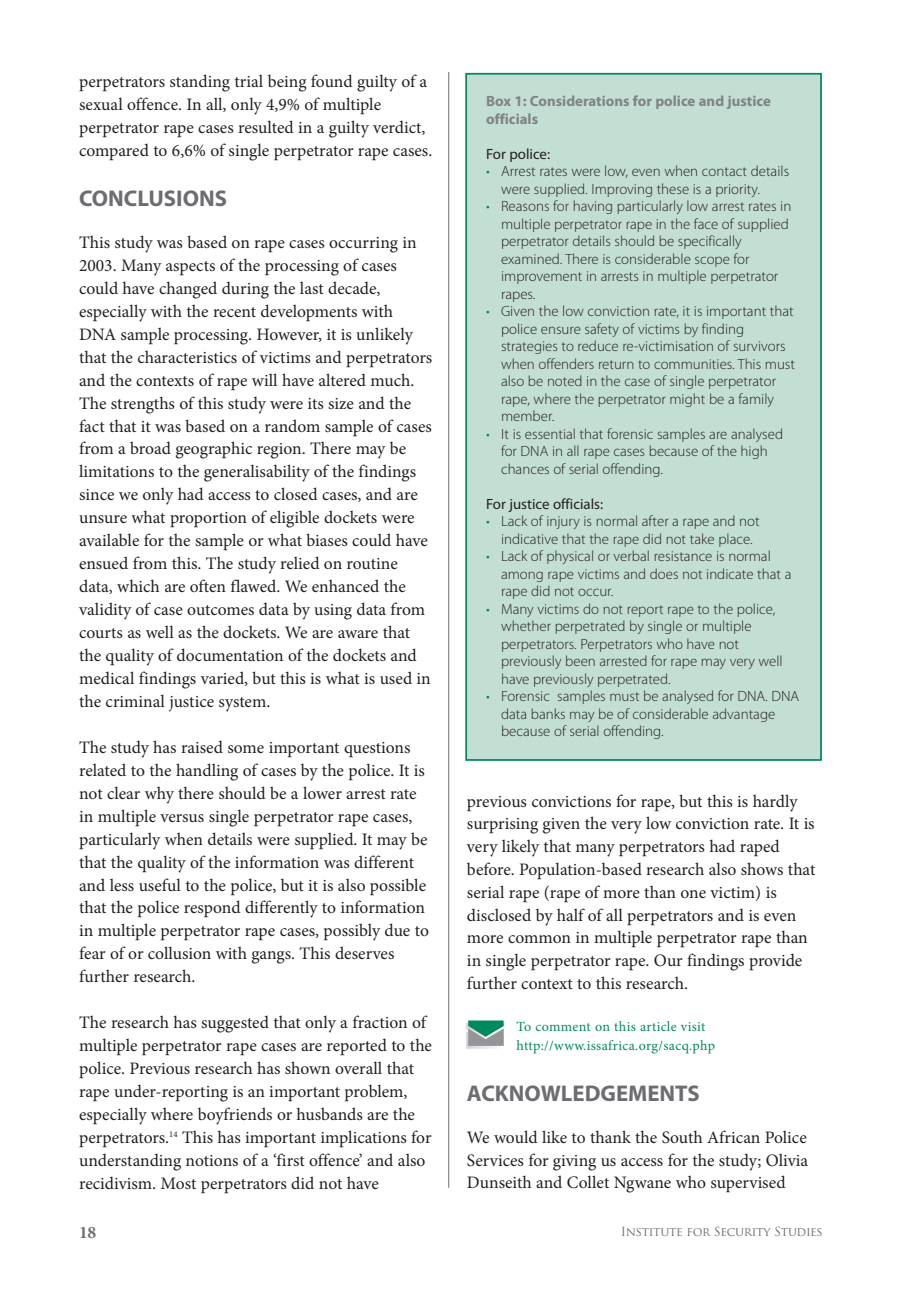
<style>
.page{position:relative;width:899px;height:1291px;background:#fff}
.page>*{position:absolute;margin:0;border:0;box-sizing:border-box;transform-origin:0 0}
.t1{font:700 22.75px "Myriad Pro";color:#6c6d70}
.t2{font:17.5px/22.9px "Minion Pro";color:#231f20}
.t3{font:700 17.5px "Minion Pro";color:#6c6d70}
.t4{font:300 14.88px/17.5px "Myriad Pro";color:#231f20}
.t5{font:700 14.88px/17.5px "Myriad Pro";color:#808285}
.t6{font:14.88px "Myriad Pro";color:#231f20}
.t7{font:14px/19.2px "Minion Pro";letter-spacing:.02em;color:#008a5e}
.t8{font:12.25px "Trajan Pro";letter-spacing:-.03em;color:#6c6d70}
.s1{color:#008a5e}
</style>
<div class="page">
<svg style="left:448px;top:72px;width:374px;height:1116px"></svg>
<p class="t2" style="left:79px;top:70px;width:355px">perpetrators standing trial being found guilty of a sexual offence. In all, only 4,9% of multiple perpetrator rape cases resulted in a guilty verdict, compared to 6,6% of single perpetrator rape cases.</p>
<h1 class="t1" style="left:79px;top:183px;width:149px">CONCLUSIONS</h1>
<p class="t2" style="left:79px;top:231px;width:355px">This study was based on rape cases occurring in 2003. Many aspects of the processing of cases could have changed during the last decade, especially with the recent developments with DNA sample processing. However, it is unlikely that the characteristics of victims and perpetrators and the contexts of rape will have altered much.<br>The strengths of this study were its size and the fact that it was based on a random sample of cases from a broad geographic region. There may be limitations to the generalisability of the findings since we only had access to closed cases, and are unsure what proportion of eligible dockets were available for the sample or what biases could have ensued from this. The study relied on routine data, which are often flawed. We enhanced the validity of case outcomes data by using data from courts as well as the dockets. We are aware that the quality of documentation of the dockets and medical findings varied, but this is what is used in the criminal justice system.</p>
<p class="t2" style="left:79px;top:736px;width:351px">The study has raised some important questions related to the handling of cases by the police. It is not clear why there should be a lower arrest rate in multiple versus single perpetrator rape cases, particularly when details were supplied. It may be that the quality of the information was different and less useful to the police, but it is also possible that the police respond differently to information in multiple perpetrator rape cases, possibly due to fear of or collusion with gangs. This deserves further research.</p>
<p class="t2" style="left:79px;top:1011px;width:354px">The research has suggested that only a fraction of multiple perpetrator rape cases are reported to the police. Previous research has shown overall that rape under-reporting is an important problem, especially where boyfriends or husbands are the perpetrators.<sup>14</sup> This has important implications for understanding notions of a ‘first offence’ and also recidivism. Most perpetrators did not have</p>
<p class="t5" style="left:486px;top:92px;width:286px">Box 1: Considerations for police and justice officials</p>
<p class="t6" style="left:486px;top:144px;width:66px">For police:</p>
<p class="t4" style="left:501px;top:163px;width:290px;text-indent:-15px"><span class="s1">•</span> Arrest rates were low, even when contact details were supplied. Improving these is a priority.</p>
<p class="t4" style="left:501px;top:198px;width:292px;text-indent:-15px"><span class="s1">•</span> Reasons for having particularly low arrest rates in multiple perpetrator rape in the face of supplied perpetrator details should be specifically examined. There is considerable scope for improvement in arrests in multiple perpetrator rapes.</p>
<p class="t4" style="left:501px;top:302px;width:296px;text-indent:-15px"><span class="s1">•</span> Given the low conviction rate, it is important that police ensure safety of victims by finding strategies to reduce re-victimisation of survivors when offenders return to communities. This must also be noted in the case of single perpetrator rape, where the perpetrator might be a family member.</p>
<p class="t4" style="left:501px;top:425px;width:283px;text-indent:-15px"><span class="s1">•</span> It is essential that forensic samples are analysed for DNA in all rape cases because of the high chances of serial offending.</p>
<p class="t6" style="left:486px;top:494px;width:119px">For justice officials:</p>
<p class="t4" style="left:486px;top:513px;width:275px;text-align:center"><span class="s1">•</span> Lack of injury is normal after a rape and not indicative that the rape did not take place.</p>
<p class="t4" style="left:501px;top:548px;width:292px;text-indent:-15px"><span class="s1">•</span> Lack of physical or verbal resistance is normal among rape victims and does not indicate that a rape did not occur.</p>
<p class="t4" style="left:501px;top:600px;width:283px;text-indent:-15px"><span class="s1">•</span> Many victims do not report rape to the police, whether perpetrated by single or multiple perpetrators. Perpetrators who have not previously been arrested for rape may very well have previously perpetrated.</p>
<p class="t4" style="left:501px;top:687px;width:300px;text-indent:-15px"><span class="s1">•</span> Forensic samples must be analysed for DNA. DNA data banks may be of considerable advantage because of serial offending.</p>
<p class="t2" style="left:467px;top:790px;width:350px">previous convictions for rape, but this is hardly surprising given the very low conviction rate. It is very likely that many perpetrators had raped before. Population-based research also shows that serial rape (rape of more than one victim) is disclosed by half of all perpetrators and is even more common in multiple perpetrator rape than in single perpetrator rape. Our findings provide further context to this research.</p>
<p class="t7" style="left:516px;top:1016px;width:200px">To comment on this article visit http://www.issafrica.org/sacq.php</p>
<h1 class="t1" style="left:467px;top:1078px;width:234px">ACKNOWLEDGEMENTS</h1>
<p class="t2" style="left:467px;top:1126px;width:343px;text-align:justify">We would like to thank the South African Police Services for giving us access for the study; Olivia Dunseith and Collet Ngwane who supervised</p>
<p class="t3" style="left:79px;top:1219px;width:19px">18</p>
<p class="t8" style="left:621px;top:1224px;width:204px">Institute for Security Studies</p>
</div>
